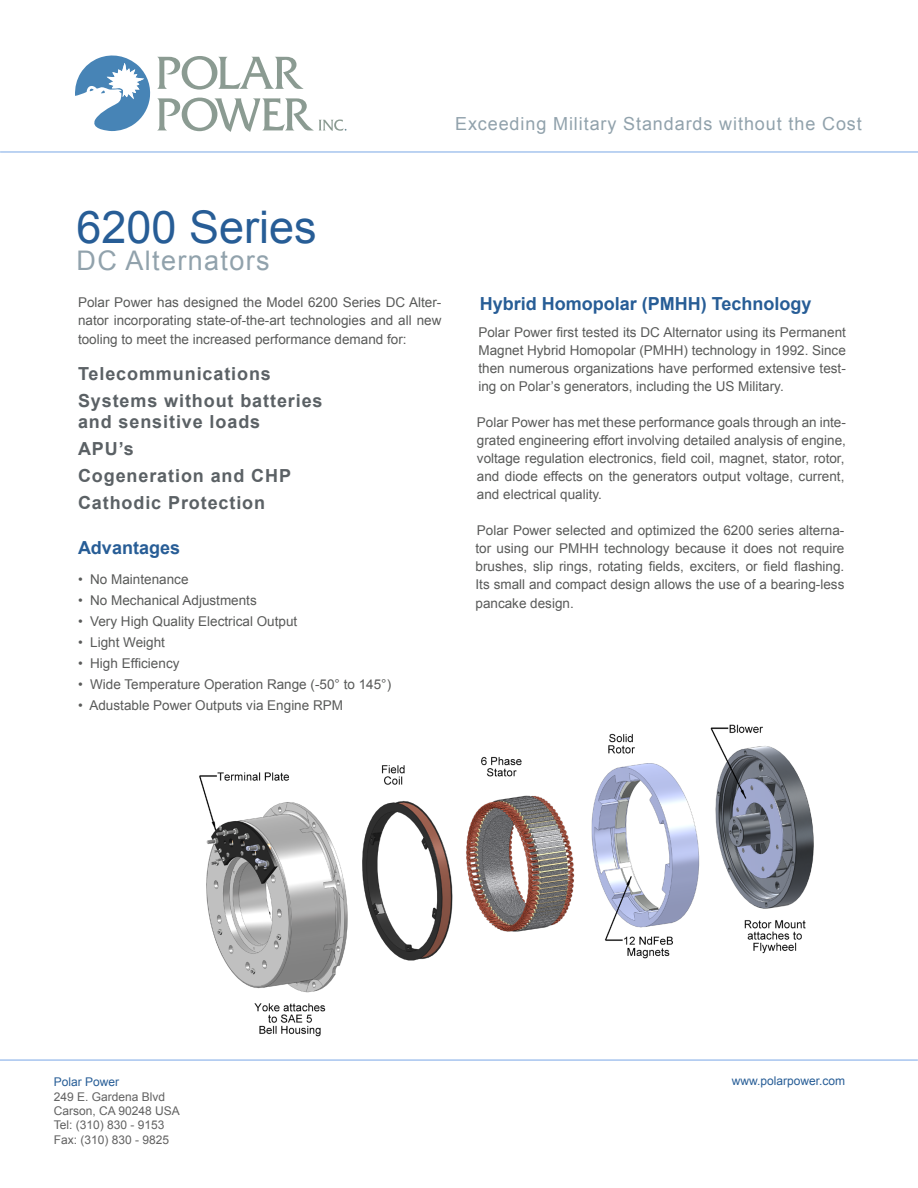
<style>
.page{position:relative;width:918px;height:1188px;background:#fff}
.page>*{position:absolute;margin:0;border:0;box-sizing:border-box;transform-origin:0 0}
.t1{font:45px "Arial";color:#275d96}
.t2{font:27px "Arial";letter-spacing:.05em;color:#91a2ac}
.t3{font:700 18px "Arial";letter-spacing:.05em;color:#5b6165}
.t4{font:700 18px "Arial";color:#275d96}
.t5{font:18px "Arial";letter-spacing:.05em;color:#91a2ac}
.t6{font:13.5px/18px "Arial";color:#595a59;text-align:justify}
.t7{font:12px "Arial";color:#626262}
.t8{font:12px "Arial";color:#275d96}
</style>
<div class="page">
<img style="left:199px;top:724px;width:615px;height:313px">
<hr style="left:0;top:152px;width:918px;height:1px;background:#79a7e6">
<hr style="left:0;top:1060px;width:918px;height:1px;background:#79a7e6">
<svg style="left:157px;top:56px;width:147px;height:34px"></svg>
<svg style="left:157px;top:97px;width:189px;height:35px"></svg>
<svg style="left:75px;top:56px;width:76px;height:75px"></svg>
<p class="t5" style="left:455px;top:112px;width:408px">Exceeding Military Standards without the Cost</p>
<p class="t1" style="left:76px;top:198px;width:242px">6200 Series</p>
<p class="t2" style="left:76px;top:243px;width:195px">DC Alternators</p>
<p class="t6" style="left:78px;top:293px;width:365px">Polar Power has designed the Model 6200 Series DC Alter&shy;nator incorporating state-of-the-art technologies and all new tooling to meet the increased performance demand for:</p>
<p class="t3" style="left:78px;top:361px;width:195px">Telecommunications</p>
<p class="t3" style="left:78px;top:388px;width:246px">Systems without batteries</p>
<p class="t3" style="left:78px;top:409px;width:184px">and sensitive loads</p>
<p class="t3" style="left:78px;top:436px;width:57px">APU’s</p>
<p class="t3" style="left:78px;top:463px;width:215px">Cogeneration and CHP</p>
<p class="t3" style="left:78px;top:490px;width:189px">Cathodic Protection</p>
<p class="t4" style="left:78px;top:535px;width:104px">Advantages</p>
<p class="t6" style="left:78px;top:570px;width:112px">• No Maintenance</p>
<p class="t6" style="left:78px;top:591px;width:180px">• No Mechanical Adjustments</p>
<p class="t6" style="left:78px;top:612px;width:221px">• Very High Quality Electrical Output</p>
<p class="t6" style="left:78px;top:633px;width:89px">• Light Weight</p>
<p class="t6" style="left:78px;top:654px;width:103px">• High Efficiency</p>
<p class="t6" style="left:78px;top:675px;width:315px">• Wide Temperature Operation Range (-50° to 145°)</p>
<p class="t6" style="left:78px;top:696px;width:267px">• Adustable Power Outputs via Engine RPM</p>
<p class="t4" style="left:480px;top:292px;width:333px">Hybrid Homopolar (PMHH) Technology</p>
<p class="t6" style="left:478px;top:324px;width:369px">Polar Power first tested its DC Alternator using its Permanent Magnet Hybrid Homopolar (PMHH) technology in 1992. Since then numerous organizations have performed extensive test&shy;ing on Polar’s generators, including the US Military.</p>
<p class="t6" style="left:477px;top:414px;width:370px">Polar Power has met these performance goals through an inte&shy;grated engineering effort involving detailed analysis of engine, voltage regulation electronics, field coil, magnet, stator, rotor, and diode effects on the generators output voltage, current, and electrical quality.</p>
<p class="t6" style="left:476px;top:521px;width:370px">Polar Power selected and optimized the 6200 series alterna&shy;tor using our PMHH technology because it does not require brushes, slip rings, rotating fields, exciters, or field flashing.<br>Its small and compact design allows the use of a bearing-less pancake design.</p>
<p class="t8" style="left:54px;top:1074px;width:67px">Polar Power</p>
<p class="t7" style="left:54px;top:1089px;width:113px">249 E. Gardena Blvd</p>
<p class="t7" style="left:54px;top:1103px;width:128px">Carson, CA 90248 USA</p>
<p class="t7" style="left:54px;top:1117px;width:112px">Tel: (310) 830 - 9153</p>
<p class="t7" style="left:54px;top:1132px;width:117px">Fax: (310) 830 - 9825</p>
<p class="t8" style="left:732px;top:1073px;width:115px">www.polarpower.com</p>
</div>
